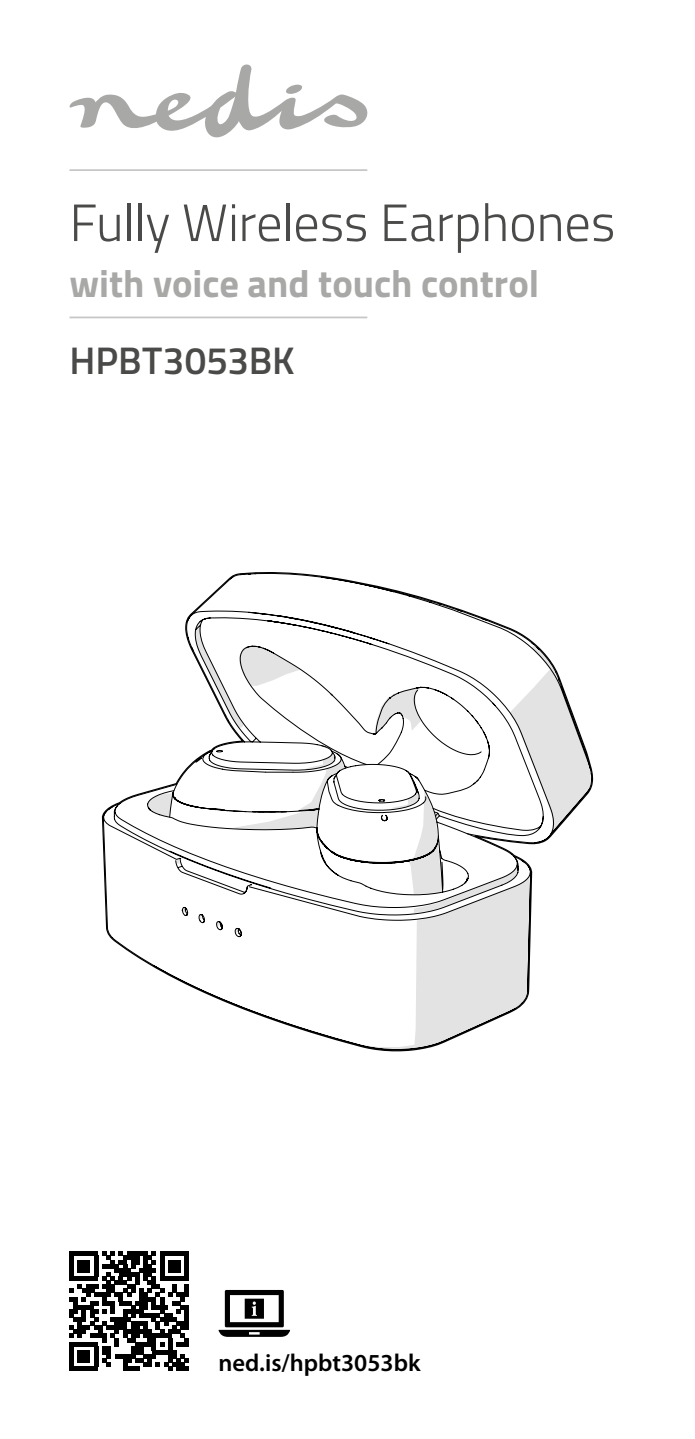
<style>
.page{position:relative;width:695px;height:1439px;background:#fff}
.page>*{position:absolute;margin:0;border:0;box-sizing:border-box;transform-origin:0 0}
.t1{font:300 52.5px "Titillium";letter-spacing:-.005em;color:#4a4a49}
.t2{font:700 38.5px "Titillium";color:#a8a8a7}
.t3{font:600 38.5px "Titillium";color:#4a4a49}
.t4{font:600 24.5px "Myriad Pro";color:#000}
</style>
<div class="page">
<svg style="left:70px;top:1251px;width:119px;height:119px"></svg>
<hr style="left:176px;top:1366px;width:13px;height:4px;background:#000">
<svg style="left:218px;top:1290px;width:72px;height:47px"></svg>
<hr style="left:69px;top:169px;width:298px;height:2px;background:#c6c6c6">
<svg style="left:70px;top:64px;width:298px;height:74px"></svg>
<svg style="left:101px;top:572px;width:492px;height:480px"></svg>
<hr style="left:69px;top:316px;width:298px;height:2px;background:#c6c6c6">
<h1 class="t1" style="left:69px;top:185px;width:547px">Fully Wireless Earphones</h1>
<p class="t2" style="left:69px;top:254px;width:471px">with voice and touch control</p>
<p class="t3" style="left:69px;top:332px;width:227px">HPBT3053BK</p>
<p class="t4" style="left:218px;top:1347px;width:203px">ned.is/hpbt3053bk</p>
</div>
